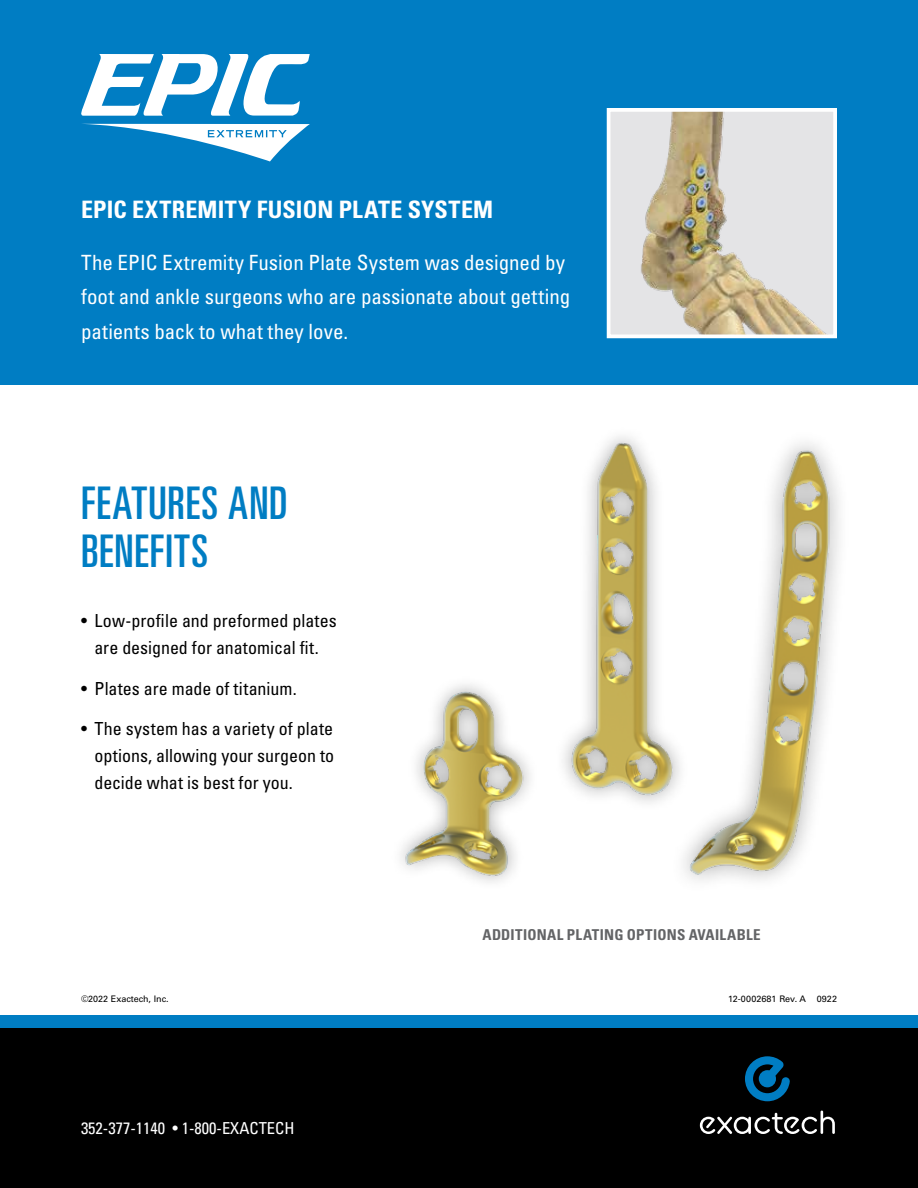
<style>
.page{position:relative;width:918px;height:1188px;background:#fff}
.page>*{position:absolute;margin:0;border:0;box-sizing:border-box;transform-origin:0 0}
.t1{font:ultra-condensed 45px/48px "Univers LT Std";letter-spacing:.03em;color:#007dc3}
.t2{font:700 condensed 24px "Univers LT Std";letter-spacing:.01em;color:#fff}
.t3{font:condensed 21px/34.5px "Univers LT Std";color:#fff}
.t4{font:condensed 18px/27px "Univers LT Std";color:#000;text-align:center}
.t5{font:condensed 16.5px "Univers LT Std";color:#fff}
.t6{font:700 condensed 15px "Univers LT Std";letter-spacing:.01em;color:#636466}
.t7{font:9px "Univers LT Std";color:#000}
</style>
<div class="page">
<div style="left:0;top:1022px;width:918px;height:166px;background:#000"></div>
<div style="left:0;top:1015px;width:918px;height:13px;background:#007dc3"></div>
<div style="left:0;top:0;width:918px;height:385px;background:#007dc3"></div>
<img style="left:616px;top:113px;width:216px;height:220px">
<div style="left:607px;top:108px;width:230px;height:230px;border:4px solid #fff"></div>
<svg style="left:700px;top:1111px;width:135px;height:23px"></svg>
<svg style="left:745px;top:1056px;width:45px;height:45px"></svg>
<svg style="left:81px;top:54px;width:229px;height:62px"></svg>
<svg style="left:86px;top:124px;width:224px;height:37px"></svg>
<img style="left:683px;top:442px;width:157px;height:439px">
<img style="left:563px;top:436px;width:130px;height:379px">
<img style="left:401px;top:684px;width:129px;height:199px">
<h2 class="t2" style="left:81px;top:195px;width:414px">EPIC EXTREMITY FUSION PLATE SYSTEM</h2>
<p class="t3" style="left:81px;top:245px;width:491px">The EPIC Extremity Fusion Plate System was designed by foot and ankle surgeons who are passionate about getting patients back to what they love.</p>
<h1 class="t1" style="left:81px;top:478px;width:208px">FEATURES AND<br>BENEFITS</h1>
<p class="t4" style="left:81px;top:607px;width:257px">• Low-profile and preformed plates are designed for anatomical fit.</p>
<p class="t4" style="left:81px;top:675px;width:217px">• Plates are made of titanium.</p>
<p class="t4" style="left:94px;top:715px;width:241px;text-align:justify;text-indent:-14px">• The system has a variety of plate options, allowing your surgeon to decide what is best for you.</p>
<p class="t6" style="left:482px;top:925px;width:280px">ADDITIONAL PLATING OPTIONS AVAILABLE</p>
<p class="t7" style="left:81px;top:993px;width:89px">©2022 Exactech, Inc.</p>
<p class="t7" style="left:728px;top:993px;width:110px">12-0002681 Rev. A 0922</p>
<p class="t5" style="left:81px;top:1118px;width:215px">352-377-1140 • 1-800-EXACTECH</p>
</div>
